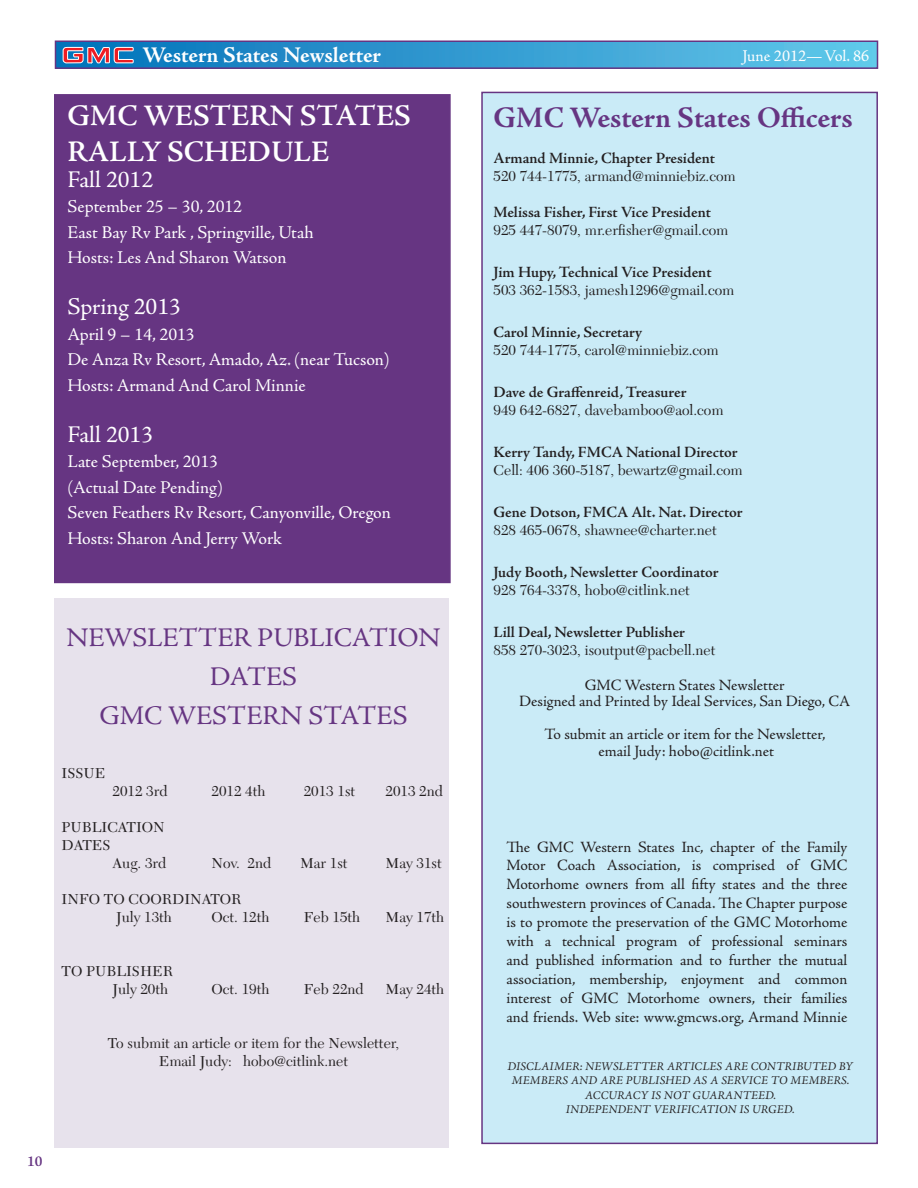
<style>
.page{position:relative;width:918px;height:1188px;background:#fff}
.page>*{position:absolute;margin:0;border:0;box-sizing:border-box;transform-origin:0 0}
.t1{font:600 30px/36px "Adobe Jenson Pro";color:#fff}
.t2{font:700 30px "Adobe Jenson Pro";letter-spacing:-.005em;color:#663582}
.t3{font:27px/39px "Adobe Jenson Pro";color:#663582;text-align:center}
.t4{font:24px "Adobe Jenson Pro";color:#fff}
.t5{font:700 22.5px "Adobe Jenson Pro";letter-spacing:-.005em;color:#fff}
.t6{font:18px/25.5px "Adobe Jenson Pro";letter-spacing:-.005em;color:#fff}
.t7{font:16.5px "Adobe Jenson Pro";color:#fff}
.t8{font:15.75px/18.9px "Adobe Jenson Pro";letter-spacing:-.005em;color:#231f20;text-align:center}
.t9{font:600 15.75px "Adobe Jenson Pro";letter-spacing:-.005em;color:#231f20}
.t10{font:15px/18px "New Caledonia";color:#231f20}
.t11{font:600 15px "Adobe Jenson Pro";color:#663582}
.t12{font:italic 12px/14.4px "Adobe Jenson Pro";color:#231f20;text-align:center}
</style>
<div class="page">
<div style="left:56px;top:41px;width:822px;height:27px;background:linear-gradient(to right,#0270b9,#63c7ea)"></div>
<div style="left:55px;top:40px;width:823px;height:29px;border:2px solid #663582"></div>
<svg style="left:61px;top:43px;width:74px;height:22px;background:#7579a0"></svg>
<div style="left:481px;top:92px;width:397px;height:1052px;background:#caebf7;border:2px solid #663582"></div>
<div style="left:54px;top:598px;width:394px;height:550px;background:#e7e2ec"></div>
<div style="left:54px;top:94px;width:397px;height:489px;background:#663582;border:2px solid #663582"></div>
<p class="t11" style="left:27px;top:1153px;width:17px">10</p>
<h3 class="t5" style="left:142px;top:42px;width:240px">Western States Newsletter</h3>
<p class="t7" style="left:743px;top:46px;width:128px">June 2012—Vol. 86</p>
<h1 class="t1" style="left:68px;top:98px;width:345px">GMC WESTERN STATES<br>RALLY SCHEDULE</h1>
<h3 class="t4" style="left:68px;top:166px;width:87px">Fall 2012</h3>
<p class="t6" style="left:68px;top:194px;width:248px">September 25 – 30, 2012<br>East Bay Rv Park , Springville, Utah<br>Hosts: Les And Sharon Watson</p>
<h3 class="t4" style="left:68px;top:293px;width:115px">Spring 2013</h3>
<p class="t6" style="left:68px;top:322px;width:324px">April 9 – 14, 2013<br>De Anza Rv Resort, Amado, Az. (near Tucson)<br>Hosts: Armand And Carol Minnie</p>
<h3 class="t4" style="left:68px;top:421px;width:87px">Fall 2013</h3>
<p class="t6" style="left:68px;top:449px;width:325px">Late September, 2013<br>(Actual Date Pending)<br>Seven Feathers Rv Resort, Canyonville, Oregon<br>Hosts: Sharon And Jerry Work</p>
<h2 class="t3" style="left:66px;top:618px;width:376px">NEWSLETTER PUBLICATION<br>DATES<br>GMC WESTERN STATES</h2>
<p class="t10" style="left:62px;top:764px;width:45px">ISSUE</p>
<p class="t10" style="left:113px;top:782px;width:56px">2012 3rd</p>
<p class="t10" style="left:212px;top:782px;width:56px">2012 4th</p>
<p class="t10" style="left:304px;top:782px;width:53px">2013 1st</p>
<p class="t10" style="left:386px;top:782px;width:59px">2013 2nd</p>
<p class="t10" style="left:62px;top:818px;width:105px">PUBLICATION<br>DATES</p>
<p class="t10" style="left:113px;top:854px;width:55px">Aug. 3rd</p>
<p class="t10" style="left:212px;top:854px;width:61px">Nov. 2nd</p>
<p class="t10" style="left:300px;top:854px;width:49px">Mar 1st</p>
<p class="t10" style="left:386px;top:854px;width:58px">May 31st</p>
<p class="t10" style="left:116px;top:890px;width:127px;text-indent:-55px">INFO TO COORDINATOR<br>July 13th</p>
<p class="t10" style="left:212px;top:908px;width:60px">Oct. 12th</p>
<p class="t10" style="left:304px;top:908px;width:58px">Feb 15th</p>
<p class="t10" style="left:386px;top:908px;width:60px">May 17th</p>
<p class="t10" style="left:113px;top:962px;width:62px;text-indent:-51px">TO PUBLISHER<br>July 20th</p>
<p class="t10" style="left:212px;top:980px;width:60px">Oct. 19th</p>
<p class="t10" style="left:304px;top:980px;width:61px">Feb 22nd</p>
<p class="t10" style="left:386px;top:980px;width:60px">May 24th</p>
<p class="t10" style="left:108px;top:1034px;width:293px;text-align:center">To submit an article or item for the Newsletter,<br>Email Judy: hobo@citlink.net</p>
<h1 class="t2" style="left:494px;top:101px;width:361px">GMC Western States Officers</h1>
<p class="t9" style="left:494px;top:150px;width:223px">Armand Minnie, Chapter President</p>
<p class="t10" style="left:494px;top:168px;width:244px">520 744-1775, armand@minniebiz.com</p>
<p class="t9" style="left:494px;top:204px;width:219px">Melissa Fisher, First Vice President</p>
<p class="t10" style="left:494px;top:222px;width:236px">925 447-8079, mr.erfisher@gmail.com</p>
<p class="t9" style="left:494px;top:264px;width:219px">Jim Hupy, Technical Vice President</p>
<p class="t10" style="left:494px;top:282px;width:242px">503 362-1583, jamesh1296@gmail.com</p>
<p class="t9" style="left:494px;top:324px;width:150px">Carol Minnie, Secretary</p>
<p class="t10" style="left:494px;top:342px;width:227px">520 744-1775, carol@minniebiz.com</p>
<p class="t9" style="left:494px;top:384px;width:195px">Dave de Graffenreid, Treasurer</p>
<p class="t10" style="left:494px;top:402px;width:232px">949 642-6827, davebamboo@aol.com</p>
<p class="t9" style="left:494px;top:444px;width:246px">Kerry Tandy, FMCA National Director</p>
<p class="t10" style="left:494px;top:462px;width:251px">Cell: 406 360-5187, bewartz@gmail.com</p>
<p class="t9" style="left:494px;top:504px;width:251px">Gene Dotson, FMCA Alt. Nat. Director</p>
<p class="t10" style="left:494px;top:522px;width:225px">828 465-0678, shawnee@charter.net</p>
<p class="t9" style="left:494px;top:564px;width:227px">Judy Booth, Newsletter Coordinator</p>
<p class="t10" style="left:494px;top:582px;width:198px">928 764-3378, hobo@citlink.net</p>
<p class="t9" style="left:494px;top:624px;width:193px">Lill Deal, Newsletter Publisher</p>
<p class="t10" style="left:494px;top:642px;width:223px">858 270-3023, isoutput@pacbell.net</p>
<p class="t8" style="left:519px;top:677px;width:332px;line-height:16.5px">GMC Western States Newsletter<br>Designed and Printed by Ideal Services, San Diego, CA</p>
<p class="t8" style="left:544px;top:727px;width:283px;line-height:16.5px">To submit an article or item for the Newsletter, email Judy: hobo@citlink.net</p>
<p class="t8" style="left:507px;top:837px;width:342px;text-align:justify">The GMC Western States Inc, chapter of the Family Motor Coach Association, is comprised of GMC Motorhome owners from all fifty states and the three southwestern provinces of Canada. The Chapter purpose is to promote the preservation of the GMC Motorhome with a technical program of professional seminars and published information and to further the mutual association, membership, enjoyment and common interest of GMC Motorhome owners, their families and friends. Web site: www.gmcws.org, Armand Minnie</p>
<p class="t12" style="left:507px;top:1060px;width:347px">DISCLAIMER: NEWSLETTER ARTICLES ARE CONTRIBUTED BY MEMBERS AND ARE PUBLISHED AS A SERVICE TO MEMBERS.<br>ACCURACY IS NOT GUARANTEED.<br>INDEPENDENT VERIFICATION IS URGED.</p>
</div>
